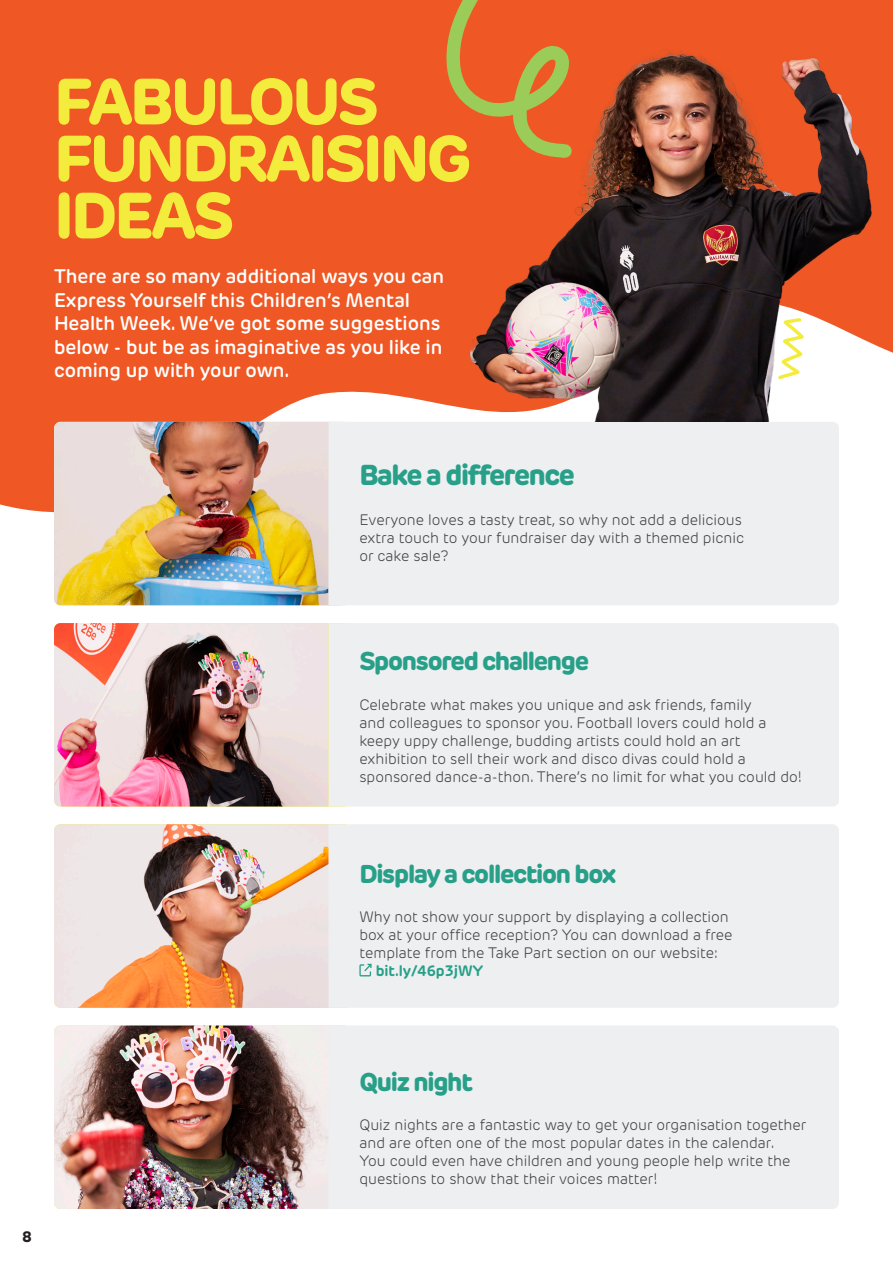
<style>
.page{position:relative;width:893px;height:1263px;background:#fff}
.page>*{position:absolute;margin:0;border:0;box-sizing:border-box;transform-origin:0 0}
.t1{font:800 64.5px/57px "New Rubrik";letter-spacing:-.05em;color:#f3ec3c}
.t2{font:800 28.5px "New Rubrik";letter-spacing:-.05em;color:#28a089}
.t3{font:800 25.5px "New Rubrik";letter-spacing:-.05em;color:#28a089}
.t4{font:600 19.5px/23.4px "New Rubrik";color:#fff}
.t5{font:300 15px/18px "New Rubrik";color:#3f4143}
.t6{font:700 15px "New Rubrik";color:#28a089}
.t7{font:800 15px "New Rubrik";color:#231f20}
</style>
<div class="page">
<div style="left:0;top:0;width:893px;height:513px;background:#ef5824"></div>
<svg style="left:446px;top:0;width:129px;height:31px;background:#e5652a"></svg>
<img style="left:54px;top:422px;width:274px;height:183px">
<img style="left:54px;top:623px;width:274px;height:183px">
<img style="left:54px;top:824px;width:274px;height:184px">
<img style="left:54px;top:1025px;width:274px;height:184px">
<div style="left:328px;top:422px;width:511px;height:183px;background:#edeff0"></div>
<div style="left:328px;top:623px;width:511px;height:183px;background:#edeff0"></div>
<div style="left:328px;top:824px;width:511px;height:184px;background:#edeff0"></div>
<div style="left:328px;top:1025px;width:511px;height:184px;background:#edeff0"></div>
<svg style="left:359px;top:964px;width:13px;height:12px"></svg>
<img style="left:370px;top:31px;width:523px;height:391px">
<svg style="left:778px;top:318px;width:26px;height:62px"></svg>
<p class="t1" style="left:54px;top:73px;width:419px">FABULOUS<br>FUNDRAISING</p>
<p class="t1" style="left:54px;top:187px;width:182px">IDEAS</p>
<p class="t4" style="left:54px;top:265px;width:391px">There are so many additional ways you can Express Yourself this Children’s Mental Health Week. We’ve got some suggestions below - but be as imaginative as you like in coming up with your own.</p>
<p class="t2" style="left:359px;top:457px;width:217px">Bake a difference</p>
<p class="t5" style="left:359px;top:511px;width:386px">Everyone loves a tasty treat, so why not add a delicious extra touch to your fundraiser day with a themed picnic or cake sale?</p>
<p class="t3" style="left:359px;top:645px;width:231px">Sponsored challenge</p>
<p class="t5" style="left:359px;top:695px;width:444px">Celebrate what makes you unique and ask friends, family<br>and colleagues to sponsor you. Football lovers could hold a keepy uppy challenge, budding artists could hold an art exhibition to sell their work and disco divas could hold a sponsored dance-a-thon. There’s no limit for what you could do!</p>
<p class="t3" style="left:359px;top:858px;width:259px">Display a collection box</p>
<p class="t5" style="left:359px;top:908px;width:375px">Why not show your support by displaying a collection box at your office reception? You can download a free template from the Take Part section on our website:</p>
<p class="t6" style="left:376px;top:962px;width:109px">bit.ly/46p3jWY</p>
<p class="t7" style="left:22px;top:1227px;width:11px">8</p>
<p class="t3" style="left:359px;top:1065px;width:115px">Quiz night</p>
<p class="t5" style="left:359px;top:1116px;width:449px">Quiz nights are a fantastic way to get your organisation together and are often one of the most popular dates in the calendar.<br>You could even have children and young people help write the questions to show that their voices matter!</p>
</div>
